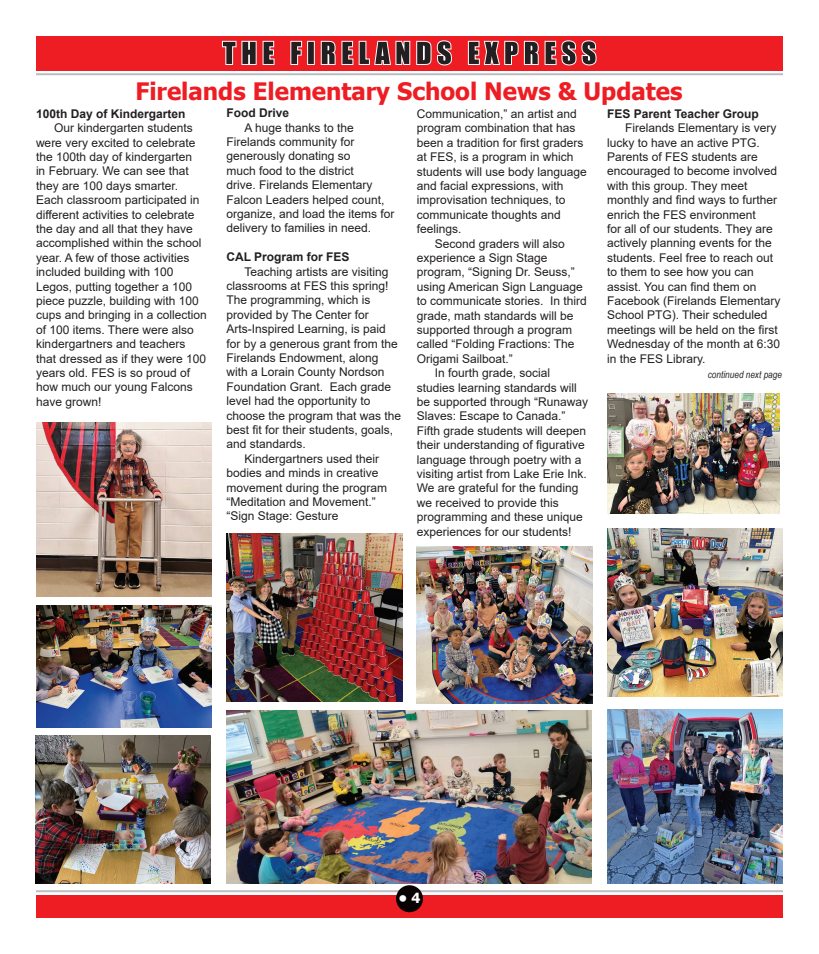
<style>
.page{position:relative;width:819px;height:954px;background:#fff}
.page>*{position:absolute;margin:0;border:0;box-sizing:border-box;transform-origin:0 0}
.t1{font:700 24px "Tahoma";color:#ee1d23}
.t2{font:700 14px "Tahoma";color:#fff}
.t3{font:12px/14.4px "Arial";color:#231f20}
.t4{font:700 12px "Arial";color:#231f20}
.t5{font:italic 10px "Arial Narrow";color:#231f20}
</style>
<div class="page">
<div style="left:36px;top:36px;width:747px;height:34px;background:#ee1d23"></div>
<div style="left:36px;top:896px;width:747px;height:22px;background:#ee1d23"></div>
<hr style="left:36px;top:890px;width:747px;height:2px;background:#bcbdc0">
<div style="left:396px;top:885px;width:27px;height:27px;background:#080302;border-radius:50%"></div>
<svg style="left:221px;top:40px;width:376px;height:26px"></svg>
<hr style="left:36px;top:73px;width:747px;height:2px;background:#bcbdc0">
<img style="left:36px;top:422px;width:176px;height:175px">
<img style="left:36px;top:606px;width:176px;height:122px">
<img style="left:35px;top:735px;width:176px;height:149px">
<img style="left:607px;top:709px;width:176px;height:174px">
<img style="left:226px;top:710px;width:366px;height:174px">
<img style="left:226px;top:533px;width:176px;height:169px">
<img style="left:607px;top:393px;width:172px;height:120px">
<img style="left:607px;top:528px;width:176px;height:169px">
<img style="left:417px;top:546px;width:176px;height:158px">
<h1 class="t1" style="left:135px;top:75px;width:549px">Firelands Elementary School News &amp; Updates</h1>
<p class="t4" style="left:36px;top:105px;width:151px">100th Day of Kindergarten</p>
<p class="t3" style="left:36px;top:121px;width:172px;text-indent:18px">Our kindergarten students were very excited to celebrate the 100th day of kindergarten<br>in February. We can see that they are 100 days smarter.<br>Each classroom participated in different activities to celebrate the day and all that they have accomplished within the school year. A few of those activities included building with 100<br>Legos, putting together a 100 piece puzzle, building with 100 cups and bringing in a collection of 100 items. There were also kindergartners and teachers that dressed as if they were 100 years old. FES is so proud of how much our young Falcons have grown!</p>
<p class="t4" style="left:226px;top:105px;width:64px">Food Drive</p>
<p class="t3" style="left:226px;top:120px;width:170px;text-indent:18px">A huge thanks to the<br>Firelands community for generously donating so<br>much food to the district<br>drive. Firelands Elementary<br>Falcon Leaders helped count, organize, and load the items for delivery to families in need.</p>
<p class="t4" style="left:226px;top:249px;width:125px">CAL Program for FES</p>
<p class="t3" style="left:244px;top:264px;width:146px">Teaching artists are visiting</p>
<p class="t3" style="left:226px;top:279px;width:164px">classrooms at FES this spring!</p>
<p class="t3" style="left:226px;top:293px;width:146px">The programming, which is</p>
<p class="t3" style="left:226px;top:307px;width:144px">provided by The Center for</p>
<p class="t3" style="left:226px;top:322px;width:161px">Arts-Inspired Learning, is paid</p>
<p class="t3" style="left:226px;top:336px;width:173px">for by a generous grant from the</p>
<p class="t3" style="left:226px;top:351px;width:154px">Firelands Endowment, along</p>
<p class="t3" style="left:226px;top:365px;width:160px">with a Lorain County Nordson</p>
<p class="t3" style="left:226px;top:379px;width:166px">Foundation Grant. Each grade</p>
<p class="t3" style="left:226px;top:394px;width:146px">level had the opportunity to</p>
<p class="t3" style="left:226px;top:408px;width:176px">choose the program that was the</p>
<p class="t3" style="left:226px;top:423px;width:168px">best fit for their students, goals,</p>
<p class="t3" style="left:226px;top:437px;width:81px">and standards.</p>
<p class="t3" style="left:244px;top:451px;width:136px">Kindergartners used their</p>
<p class="t3" style="left:226px;top:466px;width:154px">bodies and minds in creative</p>
<p class="t3" style="left:226px;top:480px;width:162px">movement during the program</p>
<p class="t3" style="left:226px;top:495px;width:151px">“Meditation and Movement.”</p>
<p class="t3" style="left:226px;top:509px;width:114px">“Sign Stage: Gesture</p>
<p class="t4" style="left:607px;top:105px;width:153px">FES Parent Teacher Group</p>
<p class="t3" style="left:607px;top:121px;width:175px;text-indent:18px">Firelands Elementary is very lucky to have an active PTG.<br>Parents of FES students are encouraged to become involved with this group. They meet monthly and find ways to further enrich the FES environment<br>for all of our students. They are actively planning events for the students. Feel free to reach out to them to see how you can assist. You can find them on<br>Facebook (Firelands Elementary<br>School PTG). Their scheduled meetings will be held on the first<br>Wednesday of the month at 6:30 in the FES Library.</p>
<p class="t5" style="left:708px;top:368px;width:76px">continued next page</p>
<p class="t3" style="left:417px;top:106px;width:162px">Communication,” an artist and</p>
<p class="t3" style="left:417px;top:121px;width:160px">program combination that has</p>
<p class="t3" style="left:417px;top:135px;width:168px">been a tradition for first graders</p>
<p class="t3" style="left:417px;top:150px;width:158px">at FES, is a program in which</p>
<p class="t3" style="left:417px;top:164px;width:172px">students will use body language</p>
<p class="t3" style="left:417px;top:178px;width:148px">and facial expressions, with</p>
<p class="t3" style="left:417px;top:193px;width:150px">improvisation techniques, to</p>
<p class="t3" style="left:417px;top:207px;width:146px">communicate thoughts and</p>
<p class="t3" style="left:417px;top:222px;width:46px">feelings.</p>
<p class="t3" style="left:435px;top:236px;width:132px">Second graders will also</p>
<p class="t3" style="left:417px;top:250px;width:132px">experience a Sign Stage</p>
<p class="t3" style="left:417px;top:265px;width:160px">program, “Signing Dr. Seuss,”</p>
<p class="t3" style="left:417px;top:279px;width:168px">using American Sign Language</p>
<p class="t3" style="left:417px;top:294px;width:172px">to communicate stories. In third</p>
<p class="t3" style="left:417px;top:308px;width:158px">grade, math standards will be</p>
<p class="t3" style="left:417px;top:322px;width:157px">supported through a program</p>
<p class="t3" style="left:417px;top:337px;width:159px">called “Folding Fractions: The</p>
<p class="t3" style="left:417px;top:351px;width:98px">Origami Sailboat.”</p>
<p class="t3" style="left:435px;top:366px;width:117px">In fourth grade, social</p>
<p class="t3" style="left:417px;top:380px;width:162px">studies learning standards will</p>
<p class="t3" style="left:417px;top:394px;width:173px">be supported through “Runaway</p>
<p class="t3" style="left:417px;top:409px;width:150px">Slaves: Escape to Canada.”</p>
<p class="t3" style="left:417px;top:423px;width:171px">Fifth grade students will deepen</p>
<p class="t3" style="left:417px;top:438px;width:170px">their understanding of figurative</p>
<p class="t3" style="left:417px;top:452px;width:166px">language through poetry with a</p>
<p class="t3" style="left:417px;top:466px;width:172px">visiting artist from Lake Erie Ink.</p>
<p class="t3" style="left:417px;top:481px;width:163px">We are grateful for the funding</p>
<p class="t3" style="left:417px;top:495px;width:144px">we received to provide this</p>
<p class="t3" style="left:417px;top:510px;width:168px">programming and these unique</p>
<p class="t3" style="left:417px;top:524px;width:156px">experiences for our students!</p>
<p class="t2" style="left:399px;top:888px;width:23px">• 4</p>
</div>
